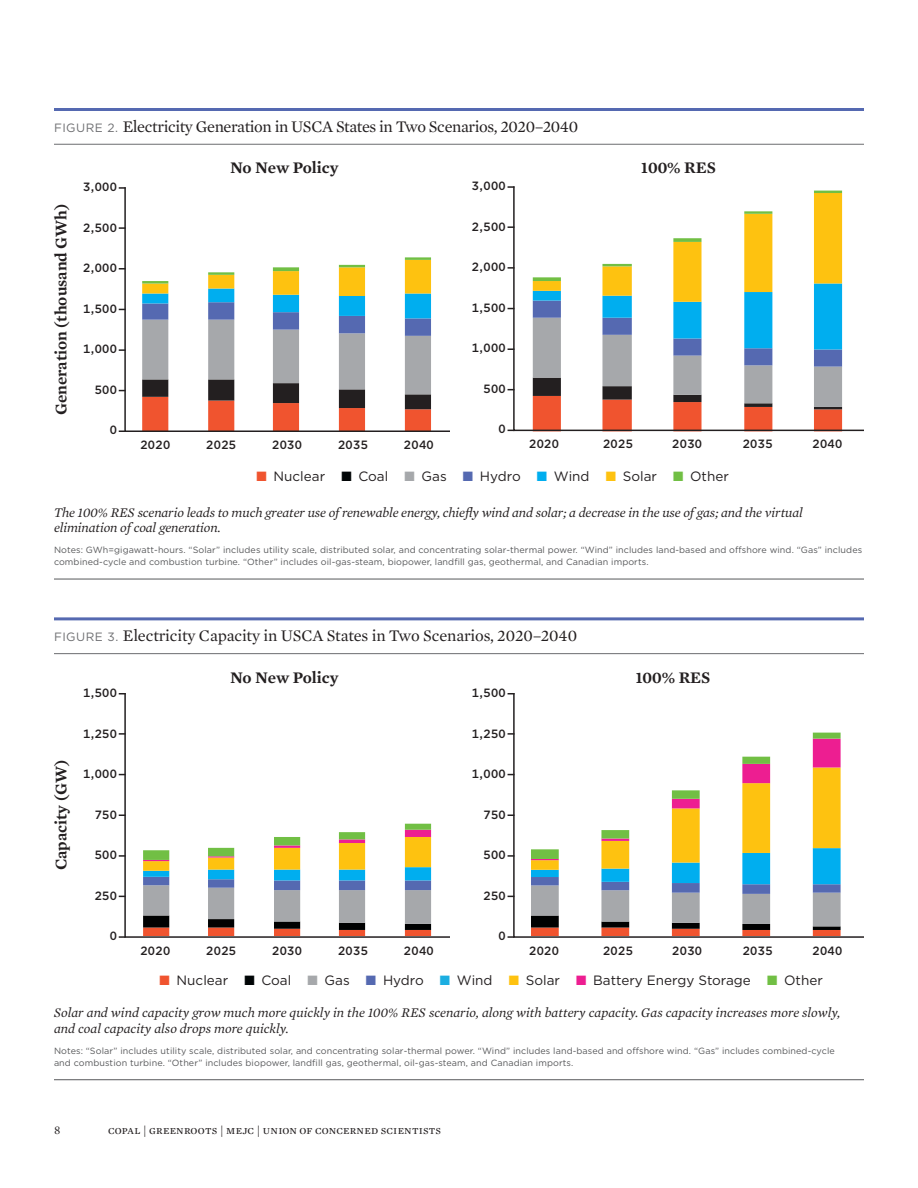
<style>
.page{position:relative;width:918px;height:1188px;background:#fff}
.page>*{position:absolute;margin:0;border:0;box-sizing:border-box;transform-origin:0 0}
.Figure_table_main_ti{font:16.5px "Mercury Text G1";letter-spacing:-.025em;color:#231f20}
._1st_Head{font:600 16.5px "Mercury Text G1";color:#231f20}
.Figure_table_caption{font:italic 13.5px/15.8px "Mercury Text G1";color:#231f20}
._1st_Head-2{font:13.5px "Gotham";color:#231f20}
._1st_Head-3{font:500 12px "Gotham";letter-spacing:.03em;color:#231f20}
.t1{font:12px "Mercury Text G1";letter-spacing:.015em;color:#231f20}
.Figure_table_source{font:9px/12px "Gotham";letter-spacing:.01em;color:#57585a}
.s1{font-family:"Gotham";font-size:12px;color:#6c6d70}
.s2{color:#f0542f}
.s3{color:#010506}
.s4{color:#a6a8ab}
.s5{color:#5569b1}
.s6{color:#00aeef}
.s7{color:#fec210}
.s8{color:#71bf44}
.s9{color:#1caee1}
.s10{color:#ed1e91}
</style>
<div class="page">
<svg style="left:512px;top:693px;width:352px;height:245px"></svg>
<svg style="left:124px;top:189px;width:326px;height:243px"></svg>
<hr style="left:54px;top:1079px;width:810px;height:1px;background:#57585a">
<hr style="left:54px;top:617px;width:810px;height:3px;background:#5569b1">
<hr style="left:54px;top:653px;width:810px;height:1px;background:#6c6d70">
<svg style="left:508px;top:733px;width:6px;height:2px"></svg>
<svg style="left:508px;top:814px;width:6px;height:2px"></svg>
<svg style="left:508px;top:855px;width:6px;height:2px"></svg>
<svg style="left:508px;top:936px;width:6px;height:2px"></svg>
<hr style="left:54px;top:579px;width:810px;height:1px;background:#57585a">
<hr style="left:54px;top:108px;width:810px;height:3px;background:#5569b1">
<hr style="left:54px;top:144px;width:810px;height:1px;background:#6c6d70">
<svg style="left:119px;top:187px;width:7px;height:2px"></svg>
<svg style="left:119px;top:227px;width:7px;height:2px"></svg>
<svg style="left:119px;top:268px;width:7px;height:2px"></svg>
<svg style="left:119px;top:349px;width:7px;height:2px"></svg>
<svg style="left:119px;top:430px;width:7px;height:2px"></svg>
<svg style="left:512px;top:186px;width:352px;height:246px"></svg>
<svg style="left:124px;top:693px;width:326px;height:245px"></svg>
<p class="Figure_table_main_ti" style="left:54px;top:115px;width:526px"><span class="s1">FIGURE 2.</span> Electricity Generation in USCA States in Two Scenarios, 2020–2040</p>
<p class="_1st_Head" style="left:49px;top:415px;width:213px;rotate:-90deg">Generation (thousand GWh)</p>
<p class="_1st_Head-3" style="left:83px;top:179px;width:35px">3,000</p>
<p class="_1st_Head-3" style="left:83px;top:220px;width:35px">2,500</p>
<p class="_1st_Head-3" style="left:83px;top:260px;width:35px">2,000</p>
<p class="_1st_Head-3" style="left:83px;top:301px;width:35px">1,500</p>
<p class="_1st_Head-3" style="left:83px;top:341px;width:35px">1,000</p>
<p class="_1st_Head-3" style="left:95px;top:382px;width:24px">500</p>
<p class="_1st_Head-3" style="left:110px;top:422px;width:9px">0</p>
<p class="_1st_Head" style="left:230px;top:156px;width:110px">No New Policy</p>
<p class="_1st_Head" style="left:641px;top:156px;width:76px">100% RES</p>
<p class="_1st_Head-3" style="left:472px;top:178px;width:35px">3,000</p>
<p class="_1st_Head-3" style="left:472px;top:219px;width:35px">2,500</p>
<p class="_1st_Head-3" style="left:472px;top:259px;width:35px">2,000</p>
<p class="_1st_Head-3" style="left:472px;top:300px;width:35px">1,500</p>
<p class="_1st_Head-3" style="left:472px;top:340px;width:35px">1,000</p>
<p class="_1st_Head-3" style="left:483px;top:381px;width:24px">500</p>
<p class="_1st_Head-3" style="left:499px;top:421px;width:9px">0</p>
<p class="_1st_Head-3" style="left:529px;top:436px;width:31px">2020</p>
<p class="_1st_Head-3" style="left:603px;top:436px;width:31px">2025</p>
<p class="_1st_Head-3" style="left:672px;top:436px;width:31px">2030</p>
<p class="_1st_Head-3" style="left:743px;top:436px;width:31px">2035</p>
<p class="_1st_Head-3" style="left:813px;top:436px;width:31px">2040</p>
<p class="_1st_Head-2" style="left:257px;top:468px;width:474px"><span class="s2">■</span> Nuclear <span class="s3">■</span> Coal <span class="s4">■</span> Gas <span class="s5">■</span> Hydro <span class="s6">■</span> Wind <span class="s7">■</span> Solar <span class="s8">■</span> Other</p>
<p class="_1st_Head-3" style="left:140px;top:437px;width:31px">2020</p>
<p class="_1st_Head-3" style="left:206px;top:437px;width:31px">2025</p>
<p class="_1st_Head-3" style="left:272px;top:437px;width:31px">2030</p>
<p class="_1st_Head-3" style="left:338px;top:437px;width:31px">2035</p>
<p class="_1st_Head-3" style="left:404px;top:437px;width:31px">2040</p>
<p class="Figure_table_caption" style="left:54px;top:504px;width:750px">The 100% RES scenario leads to much greater use of renewable energy, chiefly wind and solar; a decrease in the use of gas; and the virtual elimination of coal generation.</p>
<p class="Figure_table_source" style="left:54px;top:544px;width:810px">Notes: GWh=gigawatt-hours. “Solar” includes utility scale, distributed solar, and concentrating solar-thermal power. “Wind” includes land-based and offshore wind. “Gas” includes combined-cycle and combustion turbine. “Other” includes oil-gas-steam, biopower, landfill gas, geothermal, and Canadian imports.</p>
<p class="Figure_table_main_ti" style="left:54px;top:624px;width:525px"><span class="s1">FIGURE 3.</span> Electricity Capacity in USCA States in Two Scenarios, 2020–2040</p>
<p class="_1st_Head" style="left:49px;top:870px;width:112px;rotate:-90deg">Capacity (GW)</p>
<p class="_1st_Head-3" style="left:83px;top:685px;width:35px">1,500</p>
<p class="_1st_Head-3" style="left:83px;top:726px;width:35px">1,250</p>
<p class="_1st_Head-3" style="left:83px;top:766px;width:35px">1,000</p>
<p class="_1st_Head-3" style="left:95px;top:807px;width:24px">750</p>
<p class="_1st_Head-3" style="left:95px;top:847px;width:24px">500</p>
<p class="_1st_Head-3" style="left:95px;top:888px;width:24px">250</p>
<p class="_1st_Head-3" style="left:110px;top:928px;width:9px">0</p>
<p class="_1st_Head" style="left:230px;top:665px;width:110px">No New Policy</p>
<p class="_1st_Head-3" style="left:472px;top:685px;width:35px">1,500</p>
<p class="_1st_Head-3" style="left:472px;top:726px;width:35px">1,250</p>
<p class="_1st_Head-3" style="left:472px;top:766px;width:35px">1,000</p>
<p class="_1st_Head-3" style="left:483px;top:807px;width:24px">750</p>
<p class="_1st_Head-3" style="left:483px;top:847px;width:24px">500</p>
<p class="_1st_Head-3" style="left:483px;top:888px;width:24px">250</p>
<p class="_1st_Head-3" style="left:499px;top:928px;width:9px">0</p>
<p class="_1st_Head" style="left:636px;top:665px;width:76px">100% RES</p>
<p class="_1st_Head-3" style="left:140px;top:943px;width:31px">2020</p>
<p class="_1st_Head-3" style="left:206px;top:943px;width:31px">2025</p>
<p class="_1st_Head-3" style="left:272px;top:943px;width:31px">2030</p>
<p class="_1st_Head-3" style="left:338px;top:943px;width:31px">2035</p>
<p class="_1st_Head-3" style="left:404px;top:943px;width:31px">2040</p>
<p class="_1st_Head-3" style="left:529px;top:943px;width:31px">2020</p>
<p class="_1st_Head-3" style="left:603px;top:943px;width:31px">2025</p>
<p class="_1st_Head-3" style="left:672px;top:943px;width:31px">2030</p>
<p class="_1st_Head-3" style="left:743px;top:943px;width:31px">2035</p>
<p class="_1st_Head-3" style="left:813px;top:943px;width:31px">2040</p>
<p class="_1st_Head-2" style="left:160px;top:972px;width:665px"><span class="s2">■</span> Nuclear <span class="s3">■</span> Coal <span class="s4">■</span> Gas <span class="s5">■</span> Hydro <span class="s9">■</span> Wind <span class="s7">■</span> Solar <span class="s10">■</span> Battery Energy Storage <span class="s8">■</span> Other</p>
<p class="Figure_table_caption" style="left:54px;top:1004px;width:788px">Solar and wind capacity grow much more quickly in the 100% RES scenario, along with battery capacity. Gas capacity increases more slowly, and coal capacity also drops more quickly.</p>
<p class="Figure_table_source" style="left:54px;top:1045px;width:782px">Notes: “Solar” includes utility scale, distributed solar, and concentrating solar-thermal power. “Wind” includes land-based and offshore wind. “Gas” includes combined-cycle and combustion turbine. “Other” includes biopower, landfill gas, geothermal, oil-gas-steam, and Canadian imports.</p>
<h3 class="t1" style="left:54px;top:1121px;width:8px">8</h3>
<h3 class="t1" style="left:108px;top:1121px;width:335px">copal | greenroots | mejc | union of concerned scientists</h3>
</div>
